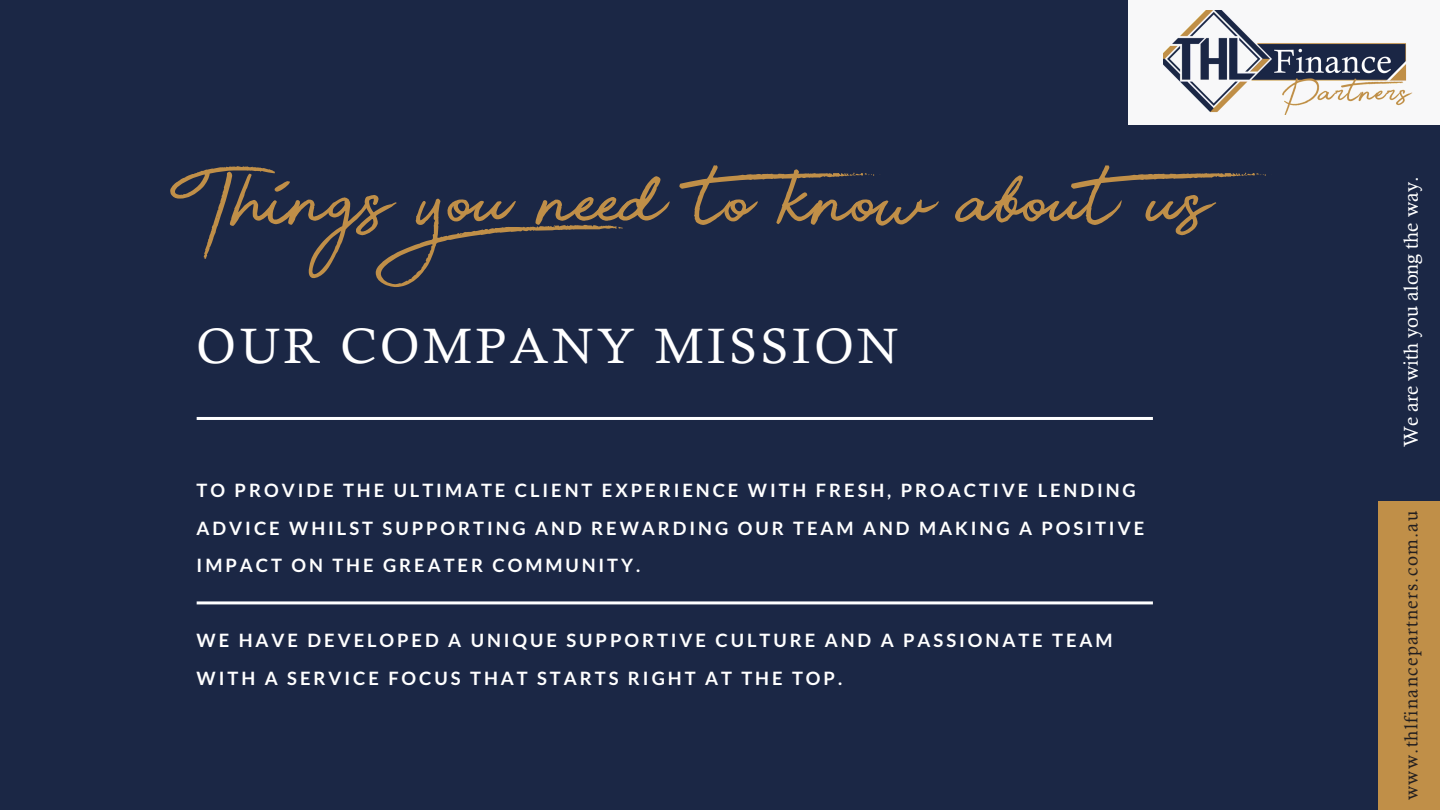
<style>
.page{position:relative;width:1440px;height:810px;background:#1b2745}
.page>*{position:absolute;margin:0;border:0;box-sizing:border-box;transform-origin:0 0}
.t1{font:120px "Beauty";color:#c08f48}
.t2{font:49.8px "Calisto";letter-spacing:.08em;color:#fff}
.t3{font:20px "Calisto";color:#fff}
.t4{font:18.5px "Calisto";letter-spacing:.07em;color:#231f20}
.t5{font:700 18.4px/37.5px "Lato";letter-spacing:.16em;color:#fff}
</style>
<div class="page">
<hr style="left:197px;top:417px;width:956px;height:3px;background:#fff">
<div style="left:1378px;top:501px;width:62px;height:309px;background:#c08f48"></div>
<hr style="left:197px;top:601px;width:956px;height:3px;background:#fff">
<div style="left:1128px;top:0;width:312px;height:125px;background:#f8f8f9"></div>
<img style="left:1163px;top:11px;width:249px;height:103px">
<p class="t1" style="left:197px;top:156px;width:1095px">Things you need to know aboutus</p>
<p class="t2" style="left:197px;top:317px;width:703px">OUR COMPANY MISSION</p>
<p class="t5" style="left:197px;top:472px;width:949px">TO PROVIDE THE ULTIMATE CLIENT EXPERIENCE WITH FRESH, PROACTIVE LENDING<br>ADVICE WHILST SUPPORTING AND REWARDING OUR TEAM AND MAKING A POSITIVE<br>IMPACT ON THE GREATER COMMUNITY.</p>
<p class="t5" style="left:197px;top:622px;width:917px">WE HAVE DEVELOPED A UNIQUE SUPPORTIVE CULTURE AND A PASSIONATE TEAM<br>WITH A SERVICE FOCUS THAT STARTS RIGHT AT THE TOP.</p>
<p class="t3" style="left:1399px;top:447px;width:272px;rotate:-90deg">We are with you along the way.</p>
<p class="t4" style="left:1400px;top:800px;width:291px;rotate:-90deg">www.thlfinancepartners.com.au</p>
</div>
